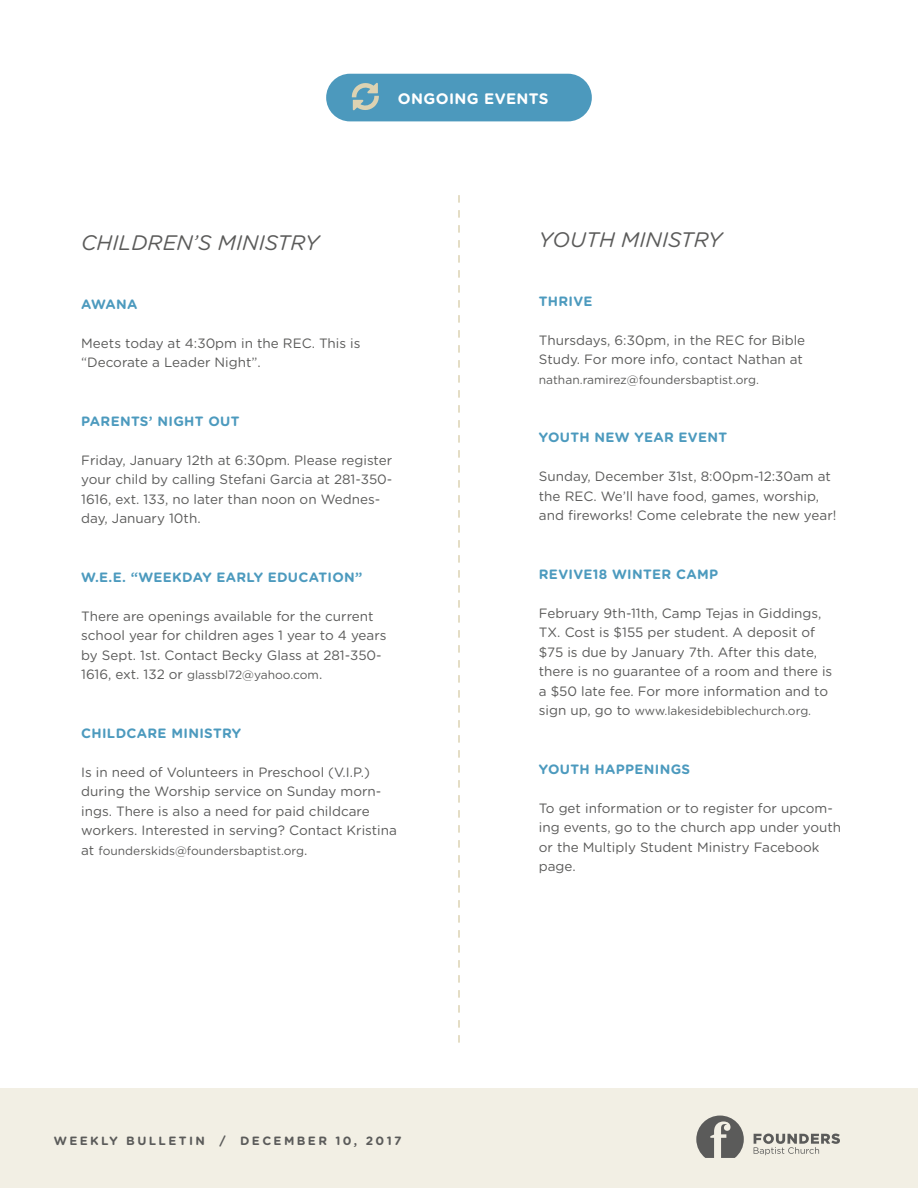
<style>
.page{position:relative;width:918px;height:1188px;background:#fff}
.page>*{position:absolute;margin:0;border:0;box-sizing:border-box;transform-origin:0 0}
.t1{font:italic 21px "Gotham Rounded";color:#5b5b5a}
.t2{font:700 15.15px "Gotham Rounded";letter-spacing:.025em;color:#fff}
.t3{font:13.5px/19.5px "Gotham Rounded";color:#5b5b5a}
.t4{font:700 13.5px "Gotham Rounded";letter-spacing:.025em;color:#4c9abe}
.t5{font:12px "Gotham Rounded";color:#5b5b5a}
.t6{font:700 12px "Gotham Rounded";letter-spacing:.2em;color:#5b5b5a}
.s1{font-size:13.5px}
</style>
<div class="page">
<div style="left:326px;top:74px;width:266px;height:47px;background:#4c99bd;border-radius:24px"></div>
<div style="left:0;top:1088px;width:918px;height:100px;background:#f2efe4"></div>
<svg style="left:696px;top:1116px;width:48px;height:42px"></svg>
<svg style="left:754px;top:1134px;width:86px;height:21px"></svg>
<svg style="left:458px;top:195px;width:2px;height:848px"></svg>
<svg style="left:352px;top:82px;width:27px;height:29px"></svg>
<p class="t2" style="left:398px;top:87px;width:152px">ONGOING EVENTS</p>
<h1 class="t1" style="left:81px;top:229px;width:239px">CHILDREN’S MINISTRY</h1>
<p class="t4" style="left:81px;top:294px;width:58px">AWANA</p>
<p class="t3" style="left:81px;top:333px;width:281px">Meets today at 4:30pm in the REC. This is “Decorate a Leader Night”.</p>
<h1 class="t1" style="left:539px;top:226px;width:185px">YOUTH MINISTRY</h1>
<p class="t4" style="left:539px;top:291px;width:55px">THRIVE</p>
<p class="t3" style="left:539px;top:330px;width:268px">Thursdays, 6:30pm, in the REC for Bible<br>Study. For more info, contact Nathan at</p>
<p class="t5" style="left:539px;top:371px;width:222px">nathan.ramirez@foundersbaptist.org.</p>
<p class="t4" style="left:81px;top:411px;width:160px">PARENTS’ NIGHT OUT</p>
<p class="t3" style="left:81px;top:450px;width:313px">Friday, January 12th at 6:30pm. Please register your child by calling Stefani Garcia at 281-350- 1616, ext. 133, no later than noon on Wednes&shy;day, January 10th.</p>
<p class="t4" style="left:81px;top:567px;width:283px">W.E.E. “WEEKDAY EARLY EDUCATION”</p>
<p class="t3" style="left:81px;top:606px;width:307px">There are openings available for the current school year for children ages 1 year to 4 years by Sept. 1st. Contact Becky Glass at 281-350-</p>
<p class="t5" style="left:81px;top:667px;width:243px"><span class="s1">1616, ext. 132 or</span> glassbl72@yahoo.com<span class="s1">.</span></p>
<p class="t4" style="left:81px;top:723px;width:162px">CHILDCARE MINISTRY</p>
<p class="t3" style="left:81px;top:762px;width:317px">Is in need of Volunteers in Preschool (V.I.P.) during the Worship service on Sunday morn&shy;ings. There is also a need for paid childcare workers. Interested in serving? Contact Kristina</p>
<p class="t5" style="left:81px;top:843px;width:228px"><span class="s1">at</span> founderskids@foundersbaptist.org<span class="s1">.</span></p>
<p class="t6" style="left:54px;top:1132px;width:349px">WEEKLY BULLETIN / DECEMBER 10, 2017</p>
<p class="t4" style="left:539px;top:428px;width:190px">YOUTH NEW YEAR EVENT</p>
<p class="t3" style="left:539px;top:466px;width:299px">Sunday, December 31st, 8:00pm-12:30am at the REC. We’ll have food, games, worship, and fireworks! Come celebrate the new year!</p>
<p class="t4" style="left:539px;top:564px;width:181px">REVIVE18 WINTER CAMP</p>
<p class="t3" style="left:539px;top:603px;width:295px">February 9th-11th, Camp Tejas in Giddings, TX. Cost is $155 per student. A deposit of $75 is due by January 7th. After this date, there is no guarantee of a room and there is a $50 late fee. For more information and to</p>
<p class="t5" style="left:539px;top:703px;width:274px"><span class="s1">sign up, go to</span> www.lakesidebiblechurch.org.</p>
<p class="t4" style="left:539px;top:759px;width:153px">YOUTH HAPPENINGS</p>
<p class="t3" style="left:539px;top:798px;width:304px">To get information or to register for upcom&shy;ing events, go to the church app under youth or the Multiply Student Ministry Facebook page.</p>
</div>
